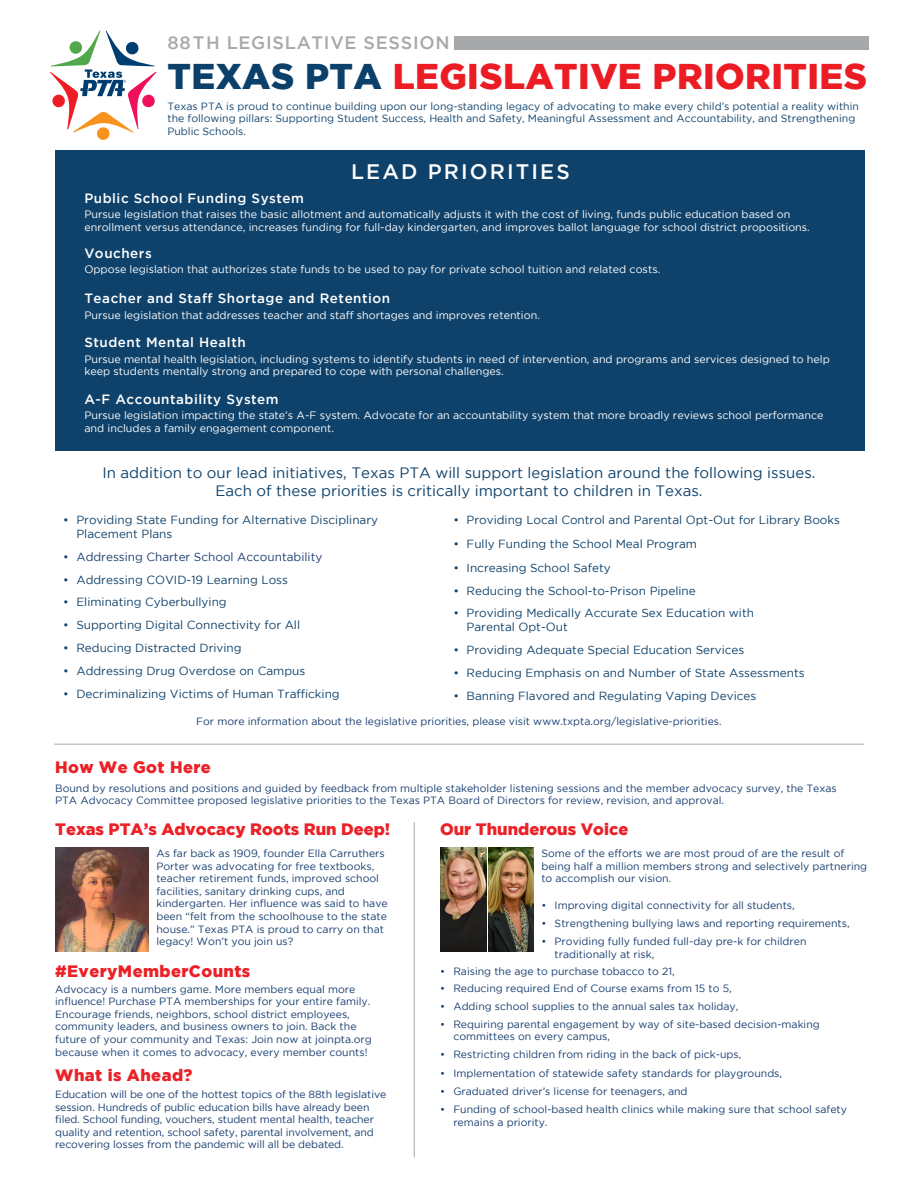
<style>
.page{position:relative;width:918px;height:1188px;background:#fff}
.page>*{position:absolute;margin:0;border:0;box-sizing:border-box;transform-origin:0 0}
.t1{font:900 35.7px "Gotham";letter-spacing:.01em;color:#ec1c24}
.t2{font:500 21px "Gotham";letter-spacing:.1em;color:#fff}
.t3{font:500 18px "Gotham";letter-spacing:.04em;color:#a6a8aa}
.t4{font:900 16.5px "Gotham";color:#ec2127}
.t5{font:900 16.5px "Gotham";letter-spacing:.025em;color:#ec2127}
.t6{font:15px/18px "Gotham";color:#0f426b;text-align:center}
.t7{font:500 13.35px "Gotham";letter-spacing:.04em;color:#fff}
.t8{font:11.7px/14.1px "Gotham";color:#0f426b}
.t9{font:11.7px "Gotham";color:#1c3d70}
.t10{font:10.8px/12.9px "Gotham";color:#fff}
.t11{font:10.5px/12.6px "Gotham";color:#163d6f}
.t12{font:10.5px/12.6px "Gotham";color:#0f426b}
.s1{color:#0b406a}
</style>
<div class="page">
<svg style="left:50px;top:31px;width:106px;height:109px"></svg>
<div style="left:55px;top:150px;width:810px;height:300px;background:#0f426b"></div>
<div style="left:454px;top:36px;width:415px;height:14px;background:#a6a8aa"></div>
<img style="left:55px;top:848px;width:94px;height:103px">
<img style="left:440px;top:848px;width:46px;height:103px">
<img style="left:488px;top:848px;width:46px;height:103px">
<hr style="left:414px;top:822px;width:1px;height:335px;background:#a6a8ab">
<hr style="left:54px;top:744px;width:810px;height:1px;background:#a6a8ab">
<h3 class="t3" style="left:167px;top:33px;width:284px">88TH LEGISLATIVE SESSION</h3>
<h1 class="t1" style="left:167px;top:56px;width:701px"><span class="s1">TEXAS PTA</span> LEGISLATIVE PRIORITIES</h1>
<p class="t12" style="left:167px;top:100px;width:693px">Texas PTA is proud to continue building upon our long-standing legacy of advocating to make every child’s potential a reality within the following pillars: Supporting Student Success, Health and Safety, Meaningful Assessment and Accountability, and Strengthening<br>Public Schools.</p>
<h2 class="t2" style="left:351px;top:160px;width:220px">LEAD PRIORITIES</h2>
<p class="t7" style="left:84px;top:190px;width:221px">Public School Funding System</p>
<p class="t10" style="left:84px;top:208px;width:727px">Pursue legislation that raises the basic allotment and automatically adjusts it with the cost of living, funds public education based on enrollment versus attendance, increases funding for full-day kindergarten, and improves ballot language for school district propositions.</p>
<p class="t7" style="left:84px;top:246px;width:69px">Vouchers</p>
<p class="t10" style="left:84px;top:263px;width:577px">Oppose legislation that authorizes state funds to be used to pay for private school tuition and related costs.</p>
<p class="t7" style="left:84px;top:291px;width:307px">Teacher and Staff Shortage and Retention</p>
<p class="t10" style="left:84px;top:308px;width:457px">Pursue legislation that addresses teacher and staff shortages and improves retention.</p>
<p class="t7" style="left:84px;top:335px;width:163px">Student Mental Health</p>
<p class="t10" style="left:84px;top:352px;width:747px">Pursue mental health legislation, including systems to identify students in need of intervention, and programs and services designed to help keep students mentally strong and prepared to cope with personal challenges.</p>
<p class="t7" style="left:84px;top:391px;width:196px">A-F Accountability System</p>
<p class="t10" style="left:84px;top:409px;width:741px">Pursue legislation impacting the state’s A-F system. Advocate for an accountability system that more broadly reviews school performance and includes a family engagement component.</p>
<h3 class="t6" style="left:103px;top:464px;width:714px">In addition to our lead initiatives, Texas PTA will support legislation around the following issues.<br>Each of these priorities is critically important to children in Texas.</h3>
<p class="t8" style="left:76px;top:512px;width:303px;text-indent:-13px">• Providing State Funding for Alternative Disciplinary<br>Placement Plans</p>
<p class="t9" style="left:63px;top:550px;width:261px">• Addressing Charter School Accountability</p>
<p class="t8" style="left:63px;top:572px;width:226px">• Addressing COVID-19 Learning Loss</p>
<p class="t8" style="left:63px;top:595px;width:165px">• Eliminating Cyberbullying</p>
<p class="t8" style="left:63px;top:618px;width:238px">• Supporting Digital Connectivity for All</p>
<p class="t8" style="left:63px;top:641px;width:180px">• Reducing Distracted Driving</p>
<p class="t8" style="left:63px;top:664px;width:244px">• Addressing Drug Overdose on Campus</p>
<p class="t8" style="left:63px;top:686px;width:278px">• Decriminalizing Victims of Human Trafficking</p>
<p class="t8" style="left:453px;top:512px;width:388px">• Providing Local Control and Parental Opt-Out for Library Books</p>
<p class="t8" style="left:453px;top:536px;width:245px">• Fully Funding the School Meal Program</p>
<p class="t8" style="left:453px;top:560px;width:159px">• Increasing School Safety</p>
<p class="t8" style="left:453px;top:583px;width:244px">• Reducing the School-to-Prison Pipeline</p>
<p class="t8" style="left:467px;top:606px;width:289px;text-indent:-13px">• Providing Medically Accurate Sex Education with<br>Parental Opt-Out</p>
<p class="t8" style="left:453px;top:666px;width:353px">• Reducing Emphasis on and Number of State Assessments</p>
<p class="t8" style="left:453px;top:689px;width:304px">• Banning Flavored and Regulating Vaping Devices</p>
<p class="t8" style="left:453px;top:643px;width:293px">• Providing Adequate Special Education Services</p>
<p class="t11" style="left:196px;top:715px;width:527px">For more information about the legislative priorities, please visit www.txpta.org/legislative-priorities.</p>
<h3 class="t5" style="left:55px;top:758px;width:157px">How We Got Here</h3>
<p class="t11" style="left:55px;top:782px;width:783px">Bound by resolutions and positions and guided by feedback from multiple stakeholder listening sessions and the member advocacy survey, the Texas<br>PTA Advocacy Committee proposed legislative priorities to the Texas PTA Board of Directors for review, revision, and approval.</p>
<h3 class="t4" style="left:55px;top:819px;width:337px">Texas PTA’s Advocacy Roots Run Deep!</h3>
<h3 class="t4" style="left:440px;top:819px;width:190px">Our Thunderous Voice</h3>
<p class="t11" style="left:156px;top:847px;width:233px">As far back as 1909, founder Ella Carruthers Porter was advocating for free textbooks, teacher retirement funds, improved school facilities, sanitary drinking cups, and kindergarten. Her influence was said to have been “felt from the schoolhouse to the state house.” Texas PTA is proud to carry on that legacy! Won’t you join us?</p>
<h3 class="t5" style="left:55px;top:961px;width:197px">#EveryMemberCounts</h3>
<p class="t11" style="left:55px;top:982px;width:318px">Advocacy is a numbers game. More members equal more influence! Purchase PTA memberships for your entire family.<br>Encourage friends, neighbors, school district employees, community leaders, and business owners to join. Back the future of your community and Texas: Join now at joinpta.org because when it comes to advocacy, every member counts!</p>
<p class="t11" style="left:55px;top:1088px;width:333px">Education will be one of the hottest topics of the 88th legislative session. Hundreds of public education bills have already been filed. School funding, vouchers, student mental health, teacher quality and retention, school safety, parental involvement, and recovering losses from the pandemic will all be debated.</p>
<h3 class="t5" style="left:55px;top:1066px;width:139px">What is Ahead?</h3>
<p class="t11" style="left:541px;top:847px;width:327px">Some of the efforts we are most proud of are the result of being half a million members strong and selectively partnering to accomplish our vision.</p>
<p class="t11" style="left:541px;top:899px;width:255px">• Improving digital connectivity for all students,</p>
<p class="t11" style="left:541px;top:917px;width:310px">• Strengthening bullying laws and reporting requirements,</p>
<p class="t11" style="left:555px;top:935px;width:253px;text-indent:-13px">• Providing fully funded full-day pre-k for children traditionally at risk,</p>
<p class="t11" style="left:440px;top:982px;width:293px">• Reducing required End of Course exams from 15 to 5,</p>
<p class="t11" style="left:440px;top:1000px;width:300px">• Adding school supplies to the annual sales tax holiday,</p>
<p class="t11" style="left:453px;top:1018px;width:368px;text-indent:-13px">• Requiring parental engagement by way of site-based decision-making committees on every campus,</p>
<p class="t11" style="left:440px;top:1048px;width:303px">• Restricting children from riding in the back of pick-ups,</p>
<p class="t11" style="left:440px;top:1066px;width:343px">• Implementation of statewide safety standards for playgrounds,</p>
<p class="t11" style="left:440px;top:1085px;width:249px">• Graduated driver’s license for teenagers, and</p>
<p class="t11" style="left:453px;top:1103px;width:395px;text-indent:-13px">• Funding of school-based health clinics while making sure that school safety remains a priority.</p>
<p class="t11" style="left:440px;top:965px;width:236px">• Raising the age to purchase tobacco to 21,</p>
</div>
